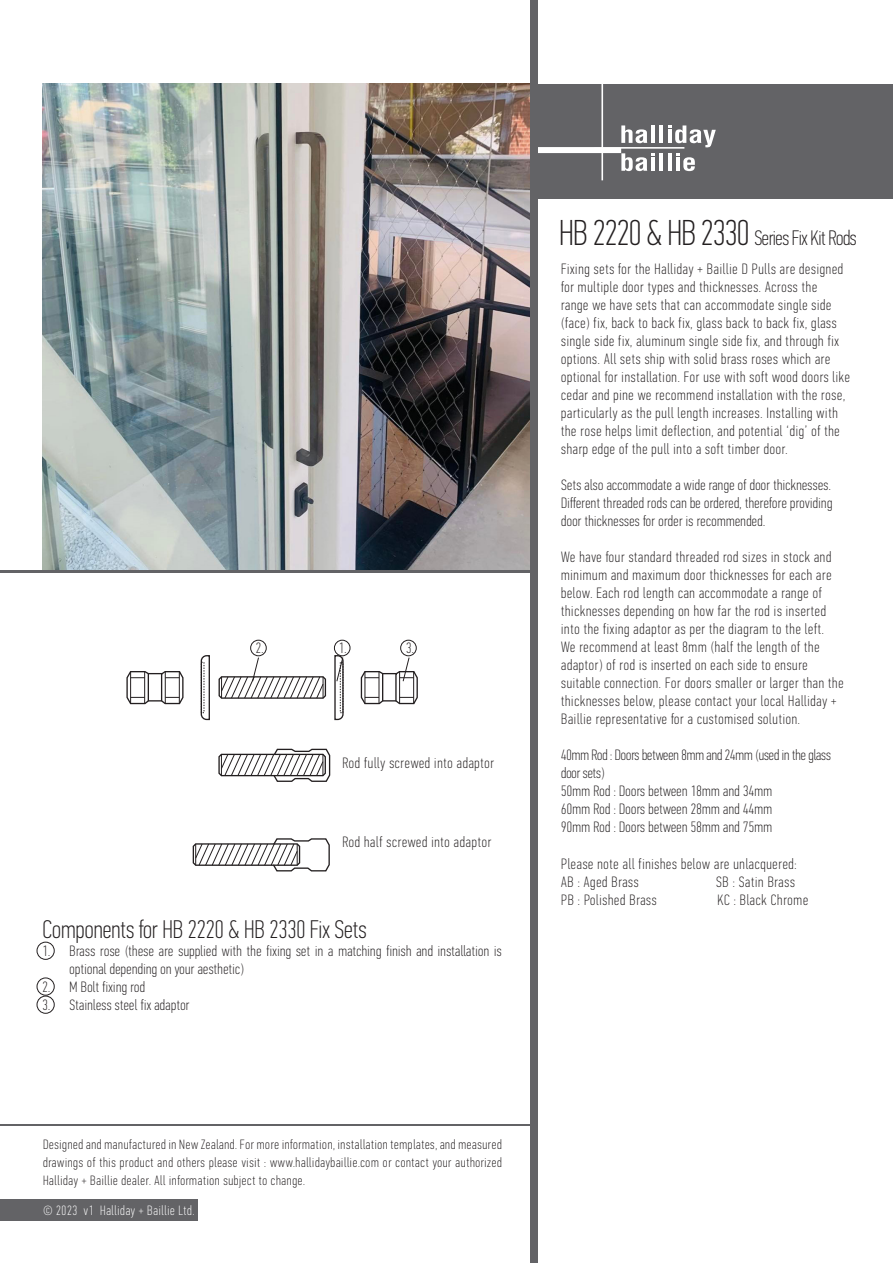
<style>
.page{position:relative;width:893px;height:1263px;background:#fff}
.page>*{position:absolute;margin:0;border:0;box-sizing:border-box;transform-origin:0 0}
.t1{font:100 25.5px "PF Din Text Comp Pro";color:#231f20}
.t2{font:100 21px "PF Din Text Comp Pro";letter-spacing:-.02em;color:#231f20}
.t3{font:100 15px/18px "PF Din Text Comp Pro";letter-spacing:.05em;color:#231f20}
.t4{font:100 15px/18px "PF Din Text Comp Pro";letter-spacing:.025em;color:#231f20}
.t5{font:100 15px/18px "PF Din Text Comp Pro";color:#231f20}
.t6{font:100 13.5px/18px "PF Din Text Comp Pro";letter-spacing:.05em;color:#231f20;text-align:justify}
.t7{font:100 13.5px "PF Din Text Comp Pro";letter-spacing:.05em;color:#fff}
.s1{font-size:36px}
</style>
<div class="page">
<img style="left:43px;top:84px;width:487px;height:486px">
<div style="left:532px;top:84px;width:361px;height:114px;background:#636366"></div>
<hr style="left:0;top:1124px;width:533px;height:2px;background:#636366">
<svg style="left:538px;top:84px;width:178px;height:96px"></svg>
<div style="left:530px;top:0;width:8px;height:1263px;background:#636366"></div>
<div style="left:0;top:1199px;width:197px;height:21px;background:#636366"></div>
<div style="left:334px;top:640px;width:16px;height:16px;border:1px solid #231f20;border-radius:50%"></div>
<div style="left:400px;top:640px;width:16px;height:16px;border:1px solid #231f20;border-radius:50%"></div>
<svg style="left:200px;top:655px;width:10px;height:66px"></svg>
<div style="left:201px;top:662px;width:3px;height:51px;border:1px dashed #231f20"></div>
<svg style="left:218px;top:748px;width:113px;height:34px"></svg>
<svg style="left:126px;top:671px;width:58px;height:34px"></svg>
<svg style="left:192px;top:838px;width:138px;height:34px"></svg>
<div style="left:250px;top:640px;width:16px;height:16px;border:1px solid #231f20;border-radius:50%"></div>
<svg style="left:218px;top:657px;width:109px;height:42px"></svg>
<svg style="left:334px;top:654px;width:10px;height:67px"></svg>
<svg style="left:360px;top:657px;width:58px;height:48px"></svg>
<hr style="left:0;top:570px;width:531px;height:3px;background:#636366">
<div style="left:37px;top:942px;width:17px;height:17px;border:1px solid #231f20;border-radius:50%"></div>
<div style="left:37px;top:978px;width:17px;height:17px;border:1px solid #231f20;border-radius:50%"></div>
<div style="left:37px;top:996px;width:17px;height:17px;border:1px solid #231f20;border-radius:50%"></div>
<p class="t3" style="left:256px;top:639px;width:9px">2.</p>
<p class="t3" style="left:339px;top:639px;width:9px">1.</p>
<p class="t3" style="left:406px;top:639px;width:9px">3.</p>
<p class="t3" style="left:342px;top:754px;width:153px">Rod fully screwed into adaptor</p>
<p class="t3" style="left:342px;top:833px;width:150px">Rod half screwed into adaptor</p>
<p class="t1" style="left:43px;top:914px;width:326px">Components for HB 2220 &amp; HB 2330 Fix Sets</p>
<p class="t4" style="left:70px;top:941px;width:434px;text-indent:-27px">1. Brass rose (these are supplied with the fixing set in a matching finish and installation is optional depending on your aesthetic)</p>
<p class="t4" style="left:43px;top:977px;width:104px">2. M Bolt fixing rod</p>
<p class="t4" style="left:43px;top:995px;width:148px">3. Stainless steel fix adaptor</p>
<p class="t6" style="left:43px;top:1135px;width:460px">Designed and manufactured in New Zealand. For more information, installation templates, and measured drawings of this product and others please visit : www.hallidaybaillie.com or contact your authorized Halliday + Baillie dealer. All information subject to change.</p>
<p class="t7" style="left:43px;top:1203px;width:153px">© 2023 v1 Halliday + Baillie Ltd.</p>
<p class="t2" style="left:559px;top:226px;width:299px"><span class="s1">HB 2220 &amp; HB 2330</span> Series Fix Kit Rods</p>
<p class="t3" style="left:561px;top:260px;width:290px">Fixing sets for the Halliday + Baillie D Pulls are designed for multiple door types and thicknesses. Across the<br>range we have sets that can accommodate single side (face) fix, back to back fix, glass back to back fix, glass single side fix, aluminum single side fix, and through fix options. All sets ship with solid brass roses which are optional for installation. For use with soft wood doors like cedar and pine we recommend installation with the rose, particularly as the pull length increases. Installing with the rose helps limit deflection, and potential ‘dig’ of the sharp edge of the pull into a soft timber door.</p>
<p class="t3" style="left:561px;top:476px;width:273px;text-align:justify">Sets also accommodate a wide range of door thicknesses.<br>Different threaded rods can be ordered, therefore providing door thicknesses for order is recommended.</p>
<p class="t3" style="left:561px;top:548px;width:284px">We have four standard threaded rod sizes in stock and minimum and maximum door thicknesses for each are below. Each rod length can accommodate a range of thicknesses depending on how far the rod is inserted into the fixing adaptor as per the diagram to the left.<br>We recommend at least 8mm (half the length of the adaptor) of rod is inserted on each side to ensure suitable connection. For doors smaller or larger than the thicknesses below, please contact your local Halliday + Baillie representative for a customised solution.</p>
<p class="t5" style="left:561px;top:746px;width:271px">40mm Rod : Doors between 8mm and 24mm (used in the glass door sets)</p>
<p class="t4" style="left:561px;top:782px;width:212px">50mm Rod : Doors between 18mm and 34mm</p>
<p class="t4" style="left:561px;top:800px;width:212px">60mm Rod : Doors between 28mm and 44mm</p>
<p class="t4" style="left:561px;top:818px;width:212px">90mm Rod : Doors between 58mm and 75mm</p>
<p class="t3" style="left:561px;top:854px;width:237px">Please note all finishes below are unlacquered:</p>
<p class="t3" style="left:561px;top:872px;width:79px">AB : Aged Brass</p>
<p class="t3" style="left:716px;top:872px;width:80px">SB : Satin Brass</p>
<p class="t3" style="left:561px;top:890px;width:97px">PB : Polished Brass</p>
<p class="t3" style="left:717px;top:890px;width:92px">KC : Black Chrome</p>
</div>
